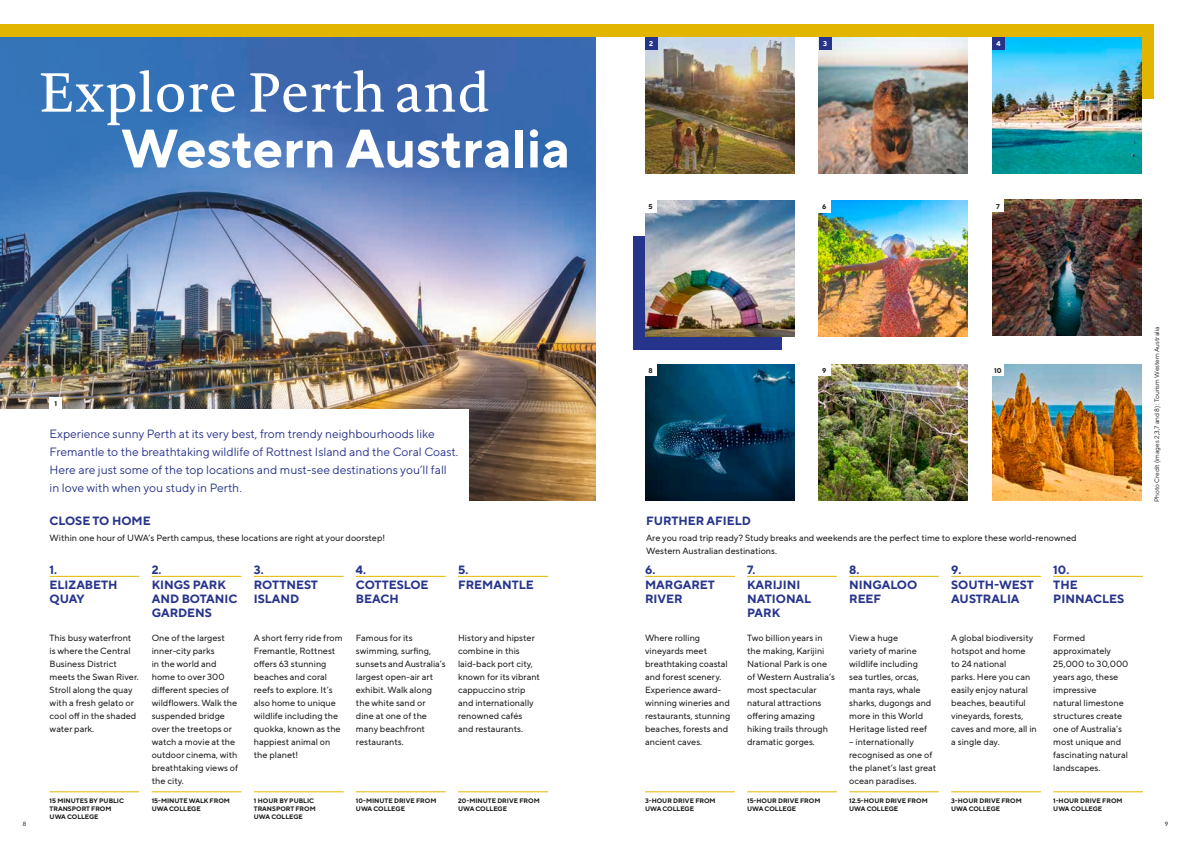
<style>
.page{position:relative;width:1191px;height:842px;background:#fff}
.page>*{position:absolute;margin:0;border:0;box-sizing:border-box;transform-origin:0 0}
.t1{font:700 54px "TT Norms Pro";color:#fff}
.t2{font:54px "Novel Pro";color:#fff}
.t3{font:12px/18px "TT Norms Pro";color:#27348b}
.t4{font:700 12px/15.9px "TT Norms Pro";color:#27348b}
.t5{font:9px/13px "TT Norms Pro";color:#1d1d1b}
.t6{font:700 7px "TT Norms Pro";color:#1d1d1b}
.t7{font:700 7px "TT Norms Pro";color:#fff}
.t8{font:700 6.5px/8px "TT Norms Pro";color:#1d1d1b}
.t9{font:6.5px "TT Norms Pro";color:#1d1d1b}
.t10{font:6px "Lato";color:#1d1d1b}
</style>
<div class="page">
<div style="left:0;top:24px;width:1153px;height:75px;background:#e2b600"></div>
<div style="left:50px;top:37px;width:1091px;height:75px;background:#fff"></div>
<img style="left:0;top:37px;width:595px;height:463px">
<div style="left:632px;top:236px;width:149px;height:113px;background:#27348b"></div>
<img style="left:645px;top:37px;width:149px;height:136px">
<img style="left:819px;top:37px;width:148px;height:136px">
<img style="left:992px;top:37px;width:149px;height:136px">
<div style="left:0;top:409px;width:468px;height:106px;background:#fff"></div>
<div style="left:645px;top:37px;width:12px;height:13px;background:#27348b"></div>
<div style="left:50px;top:397px;width:12px;height:12px;background:#fff"></div>
<div style="left:819px;top:37px;width:12px;height:13px;background:#27348b"></div>
<div style="left:992px;top:37px;width:13px;height:13px;background:#27348b"></div>
<img style="left:819px;top:201px;width:148px;height:136px">
<img style="left:645px;top:201px;width:149px;height:135px">
<img style="left:992px;top:200px;width:149px;height:136px">
<div style="left:644px;top:200px;width:13px;height:12px;background:#fff"></div>
<div style="left:818px;top:200px;width:12px;height:12px;background:#fff"></div>
<div style="left:991px;top:200px;width:13px;height:12px;background:#fff"></div>
<img style="left:645px;top:364px;width:149px;height:136px">
<img style="left:819px;top:364px;width:148px;height:136px">
<img style="left:992px;top:364px;width:149px;height:136px">
<div style="left:644px;top:364px;width:13px;height:12px;background:#fff"></div>
<div style="left:818px;top:364px;width:12px;height:12px;background:#fff"></div>
<div style="left:991px;top:364px;width:13px;height:12px;background:#fff"></div>
<hr style="left:50px;top:576px;width:89px;height:1px;background:#e2b600">
<hr style="left:50px;top:791px;width:89px;height:1px;background:#e2b600">
<hr style="left:152px;top:576px;width:89px;height:1px;background:#e2b600">
<hr style="left:152px;top:791px;width:89px;height:1px;background:#e2b600">
<hr style="left:254px;top:576px;width:89px;height:1px;background:#e2b600">
<hr style="left:254px;top:791px;width:89px;height:1px;background:#e2b600">
<hr style="left:356px;top:576px;width:90px;height:1px;background:#e2b600">
<hr style="left:356px;top:791px;width:90px;height:1px;background:#e2b600">
<hr style="left:458px;top:576px;width:90px;height:1px;background:#e2b600">
<hr style="left:458px;top:791px;width:90px;height:1px;background:#e2b600">
<hr style="left:645px;top:576px;width:90px;height:1px;background:#e2b600">
<hr style="left:645px;top:791px;width:90px;height:1px;background:#e2b600">
<hr style="left:747px;top:576px;width:90px;height:1px;background:#e2b600">
<hr style="left:747px;top:791px;width:90px;height:1px;background:#e2b600">
<hr style="left:849px;top:576px;width:90px;height:1px;background:#e2b600">
<hr style="left:849px;top:791px;width:90px;height:1px;background:#e2b600">
<hr style="left:951px;top:576px;width:90px;height:1px;background:#e2b600">
<hr style="left:951px;top:791px;width:90px;height:1px;background:#e2b600">
<hr style="left:1053px;top:576px;width:90px;height:1px;background:#e2b600">
<hr style="left:1053px;top:791px;width:90px;height:1px;background:#e2b600">
<h1 class="t2" style="left:38px;top:53px;width:454px">Explore Perth and</h1>
<h1 class="t1" style="left:121px;top:109px;width:451px">Western Australia</h1>
<p class="t6" style="left:54px;top:398px;width:4px">1</p>
<p class="t3" style="left:50px;top:424px;width:410px">Experience sunny Perth at its very best, from trendy neighbourhoods like Fremantle to the breathtaking wildlife of Rottnest Island and the Coral Coast.<br>Here are just some of the top locations and must-see destinations you’ll fall in love with when you study in Perth.</p>
<h2 class="t4" style="left:50px;top:512px;width:103px">CLOSE TO HOME</h2>
<p class="t5" style="left:50px;top:531px;width:337px">Within one hour of UWA’s Perth campus, these locations are right at your doorstep!</p>
<h2 class="t4" style="left:50px;top:560px;width:70px">1.<br>ELIZABETH</h2>
<h2 class="t4" style="left:50px;top:590px;width:37px">QUAY</h2>
<p class="t5" style="left:50px;top:630px;width:91px">This busy waterfront is where the Central<br>Business District meets the Swan River.<br>Stroll along the quay with a fresh gelato or cool off in the shaded water park.</p>
<p class="t8" style="left:50px;top:796px;width:76px">15 MINUTES BY PUBLIC<br>TRANSPORT FROM<br>UWA COLLEGE</p>
<h2 class="t4" style="left:152px;top:560px;width:76px">2.<br>KINGS PARK</h2>
<h2 class="t4" style="left:152px;top:591px;width:87px;line-height:14px">AND BOTANIC<br>GARDENS</h2>
<p class="t5" style="left:152px;top:630px;width:88px">One of the largest inner-city parks<br>in the world and home to over 300 different species of wildflowers. Walk the suspended bridge over the treetops or watch a movie at the outdoor cinema, with breathtaking views of the city.</p>
<p class="t8" style="left:152px;top:796px;width:80px">15-MINUTE WALK FROM<br>UWA COLLEGE</p>
<h2 class="t4" style="left:254px;top:560px;width:66px">3.<br>ROTTNEST</h2>
<h2 class="t4" style="left:254px;top:590px;width:47px">ISLAND</h2>
<p class="t5" style="left:254px;top:630px;width:90px">A short ferry ride from<br>Fremantle, Rottnest offers 63 stunning beaches and coral reefs to explore. It’s also home to unique wildlife including the quokka, known as the happiest animal on the planet!</p>
<p class="t8" style="left:254px;top:796px;width:63px">1 HOUR BY PUBLIC<br>TRANSPORT FROM<br>UWA COLLEGE</p>
<h2 class="t4" style="left:356px;top:560px;width:74px">4.<br>COTTESLOE</h2>
<h2 class="t4" style="left:356px;top:590px;width:44px">BEACH</h2>
<p class="t5" style="left:356px;top:630px;width:91px">Famous for its swimming, surfing, sunsets and Australia’s largest open-air art exhibit. Walk along the white sand or dine at one of the many beachfront restaurants.</p>
<p class="t8" style="left:356px;top:796px;width:82px">10-MINUTE DRIVE FROM<br>UWA COLLEGE</p>
<h2 class="t4" style="left:458px;top:560px;width:77px">5.<br>FREMANTLE</h2>
<p class="t5" style="left:458px;top:630px;width:83px">History and hipster combine in this laid-back port city, known for its vibrant cappuccino strip and internationally renowned cafés and restaurants.</p>
<p class="t8" style="left:458px;top:796px;width:83px">20-MINUTE DRIVE FROM<br>UWA COLLEGE</p>
<p class="t7" style="left:649px;top:39px;width:6px">2</p>
<p class="t7" style="left:823px;top:39px;width:6px">3</p>
<p class="t7" style="left:996px;top:39px;width:6px">4</p>
<p class="t6" style="left:648px;top:201px;width:6px">5</p>
<p class="t6" style="left:822px;top:201px;width:6px">6</p>
<p class="t6" style="left:996px;top:201px;width:5px">7</p>
<p class="t6" style="left:648px;top:365px;width:6px">8</p>
<p class="t6" style="left:822px;top:365px;width:6px">9</p>
<p class="t6" style="left:994px;top:365px;width:9px">10</p>
<h2 class="t4" style="left:646px;top:512px;width:106px">FURTHER AFIELD</h2>
<p class="t5" style="left:646px;top:531px;width:432px">Are you road trip ready? Study breaks and weekends are the perfect time to explore these world-renowned<br>Western Australian destinations.</p>
<h2 class="t4" style="left:645px;top:560px;width:71px">6.<br>MARGARET</h2>
<h2 class="t4" style="left:645px;top:590px;width:39px">RIVER</h2>
<p class="t5" style="left:645px;top:630px;width:87px">Where rolling vineyards meet breathtaking coastal and forest scenery.<br>Experience award&shy;winning wineries and restaurants, stunning beaches, forests and ancient caves.</p>
<p class="t8" style="left:645px;top:796px;width:72px">3-HOUR DRIVE FROM<br>UWA COLLEGE</p>
<h2 class="t4" style="left:747px;top:560px;width:55px">7.<br>KARIJINI</h2>
<h2 class="t4" style="left:747px;top:591px;width:66px;line-height:14px">NATIONAL<br>PARK</h2>
<p class="t5" style="left:747px;top:630px;width:89px">Two billion years in the making, Karijini<br>National Park is one of Western Australia’s most spectacular natural attractions offering amazing hiking trails through dramatic gorges.</p>
<p class="t8" style="left:747px;top:796px;width:75px">15-HOUR DRIVE FROM<br>UWA COLLEGE</p>
<h2 class="t4" style="left:849px;top:560px;width:70px">8.<br>NINGALOO</h2>
<h2 class="t4" style="left:849px;top:590px;width:34px">REEF</h2>
<p class="t5" style="left:849px;top:630px;width:84px">View a huge<br>variety of marine wildlife including sea turtles, orcas, manta rays, whale sharks, dugongs and more in this World<br>Heritage listed reef</p>
<p class="t5" style="left:849px;top:734px;width:89px">– internationally recognised as one of the planet’s last great ocean paradises.</p>
<p class="t8" style="left:849px;top:796px;width:80px">12.5-HOUR DRIVE FROM<br>UWA COLLEGE</p>
<h2 class="t4" style="left:951px;top:560px;width:84px">9.<br>SOUTH-WEST</h2>
<h2 class="t4" style="left:951px;top:590px;width:70px">AUSTRALIA</h2>
<p class="t5" style="left:951px;top:630px;width:87px">A global biodiversity hotspot and home<br>to 24 national<br>parks. Here you can easily enjoy natural beaches, beautiful vineyards, forests, caves and more, all in a single day.</p>
<p class="t8" style="left:951px;top:796px;width:72px">3-HOUR DRIVE FROM<br>UWA COLLEGE</p>
<h2 class="t4" style="left:1053px;top:560px;width:26px">10.<br>THE</h2>
<h2 class="t4" style="left:1053px;top:590px;width:72px">PINNACLES</h2>
<p class="t5" style="left:1053px;top:630px;width:77px">Formed approximately<br>25,000 to 30,000 years ago, these impressive<br>natural limestone structures create one of Australia’s most unique and fascinating natural landscapes.</p>
<p class="t8" style="left:1053px;top:796px;width:71px">1-HOUR DRIVE FROM<br>UWA COLLEGE</p>
<p class="t9" style="left:1152px;top:502px;width:177px;rotate:-90deg">Photo Credit (images 2,3,7 and 8) : Tourism Western Australia</p>
<p class="t10" style="left:23px;top:819px;width:5px">8</p>
<p class="t10" style="left:1164px;top:819px;width:5px">9</p>
</div>
